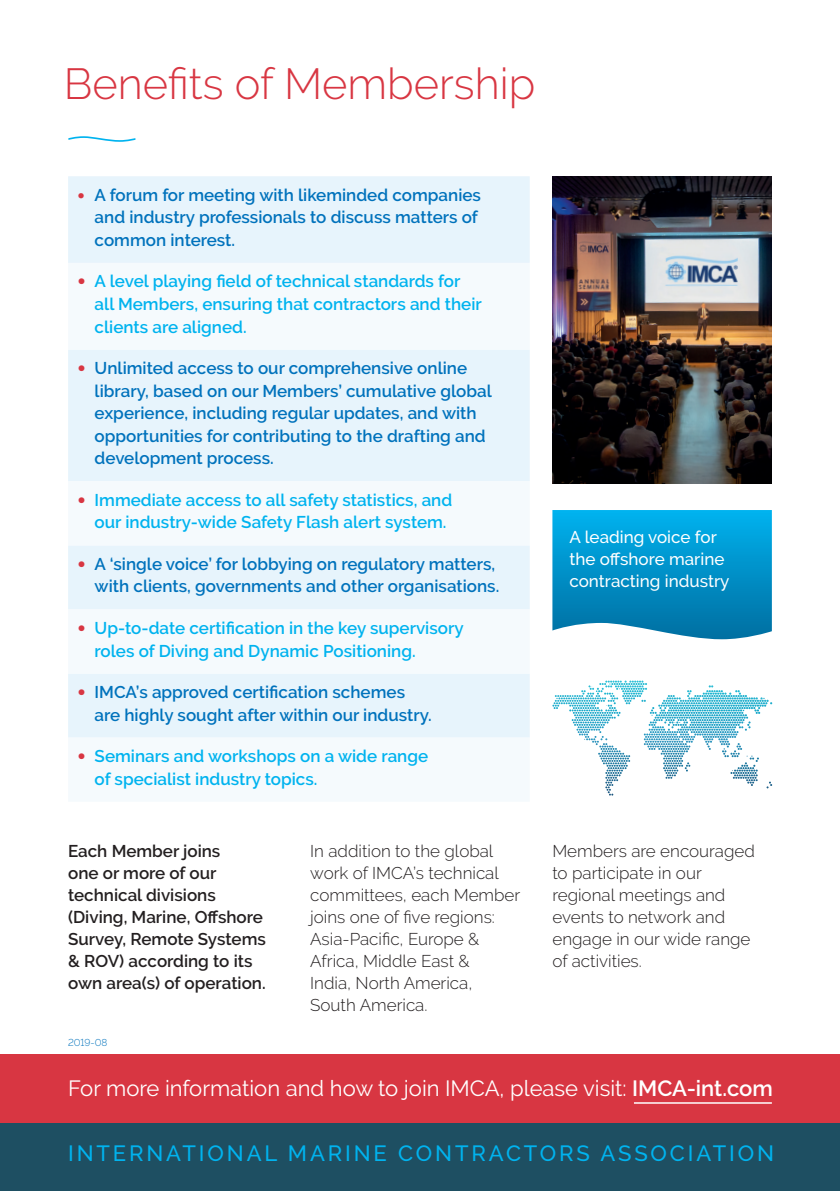
<style>
.page{position:relative;width:840px;height:1191px;background:#fff}
.page>*{position:absolute;margin:0;border:0;box-sizing:border-box;transform-origin:0 0}
.t1{font:300 43.4px "Raleway";color:#d83642}
.t2{font:22px "Raleway";color:#fff}
.t3{font:500 22px "Raleway";letter-spacing:.13em;color:#00b3ef}
.t4{font:600 17px/22.6px "Raleway";color:#0072bc}
.t5{font:600 17px/22.6px "Raleway";color:#00b3ef}
.t6{font:300 17px/22px "Raleway";color:#231f20}
.t7{font:600 17px/22px "Raleway";color:#231f20}
.t8{font:500 17px/22px "Raleway";color:#fff}
.t9{font:300 10px "Raleway";color:#0072bc}
.s1{font-family:"Optima";font-weight:700;font-size:15.6px;color:#d83642}
.s2{font-family:"Optima";font-weight:700;color:#d83642}
.s3{font-weight:600}
</style>
<div class="page">
<svg style="left:68px;top:136px;width:68px;height:6px"></svg>
<div style="left:0;top:1123px;width:839px;height:68px;background:#1e4f62"></div>
<div style="left:0;top:1054px;width:839px;height:69px;background:#d83642"></div>
<img style="left:552px;top:176px;width:219px;height:307px">
<svg style="left:552px;top:510px;width:219px;height:129px;background:#0f98cc"></svg>
<hr style="left:633px;top:1102px;width:138px;height:1px;background:#fff">
<svg style="left:605px;top:680px;width:41px;height:5px"></svg>
<div style="left:68px;top:176px;width:461px;height:87px;background:#e7f4fc"></div>
<svg style="left:68px;top:349px;width:461px;height:389px;fill:#e7f4fc"></svg>
<h1 class="t1" style="left:64px;top:58px;width:472px">Benefits of Membership</h1>
<p class="t4" style="left:95px;top:183px;width:388px;text-indent:-18px"><span class="s1">•</span> A forum for meeting with likeminded companies and industry professionals to discuss matters of common interest.</p>
<p class="t5" style="left:95px;top:270px;width:388px;text-indent:-18px"><span class="s2">•</span> A level playing field of technical standards for all Members, ensuring that contractors and their clients are aligned.</p>
<p class="t4" style="left:95px;top:357px;width:398px;text-indent:-18px"><span class="s2">•</span> Unlimited access to our comprehensive online library, based on our Members’ cumulative global experience, including regular updates, and with opportunities for contributing to the drafting and development process.</p>
<p class="t5" style="left:95px;top:488px;width:359px;text-indent:-18px"><span class="s2">•</span> Immediate access to all safety statistics, and our industry-wide Safety Flash alert system.</p>
<p class="t4" style="left:77px;top:552px;width:424px;text-align:right"><span class="s2">•</span> A ‘single voice’ for lobbying on regulatory matters, with clients, governments and other organisations.</p>
<p class="t5" style="left:95px;top:617px;width:370px;text-indent:-18px"><span class="s2">•</span> Up-to-date certification in the key supervisory roles of Diving and Dynamic Positioning.</p>
<p class="t4" style="left:95px;top:681px;width:338px;text-indent:-18px"><span class="s2">•</span> IMCA’s approved certification schemes are highly sought after within our industry.</p>
<p class="t5" style="left:95px;top:745px;width:335px;text-indent:-18px"><span class="s2">•</span> Seminars and workshops on a wide range of specialist industry topics.</p>
<p class="t8" style="left:569px;top:526px;width:161px">A leading voice for the offshore marine contracting industry</p>
<p class="t7" style="left:68px;top:840px;width:199px">Each Member joins<br>one or more of our technical divisions (Diving, Marine, Offshore<br>Survey, Remote Systems &amp; ROV) according to its own area(s) of operation.</p>
<p class="t6" style="left:310px;top:840px;width:211px">In addition to the global work of IMCA’s technical committees, each Member joins one of five regions:<br>Asia-Pacific, Europe &amp;<br>Africa, Middle East &amp;<br>India, North America,<br>South America.</p>
<p class="t6" style="left:552px;top:840px;width:204px">Members are encouraged to participate in our regional meetings and events to network and engage in our wide range of activities.</p>
<p class="t9" style="left:68px;top:1036px;width:41px">2019-08</p>
<p class="t2" style="left:68px;top:1075px;width:705px">For more information and how to join IMCA, please visit: <span class="s3">IMCA-int.com</span></p>
<p class="t3" style="left:68px;top:1140px;width:707px">INTERNATIONAL MARINE CONTRACTORS ASSOCIATION</p>
</div>
